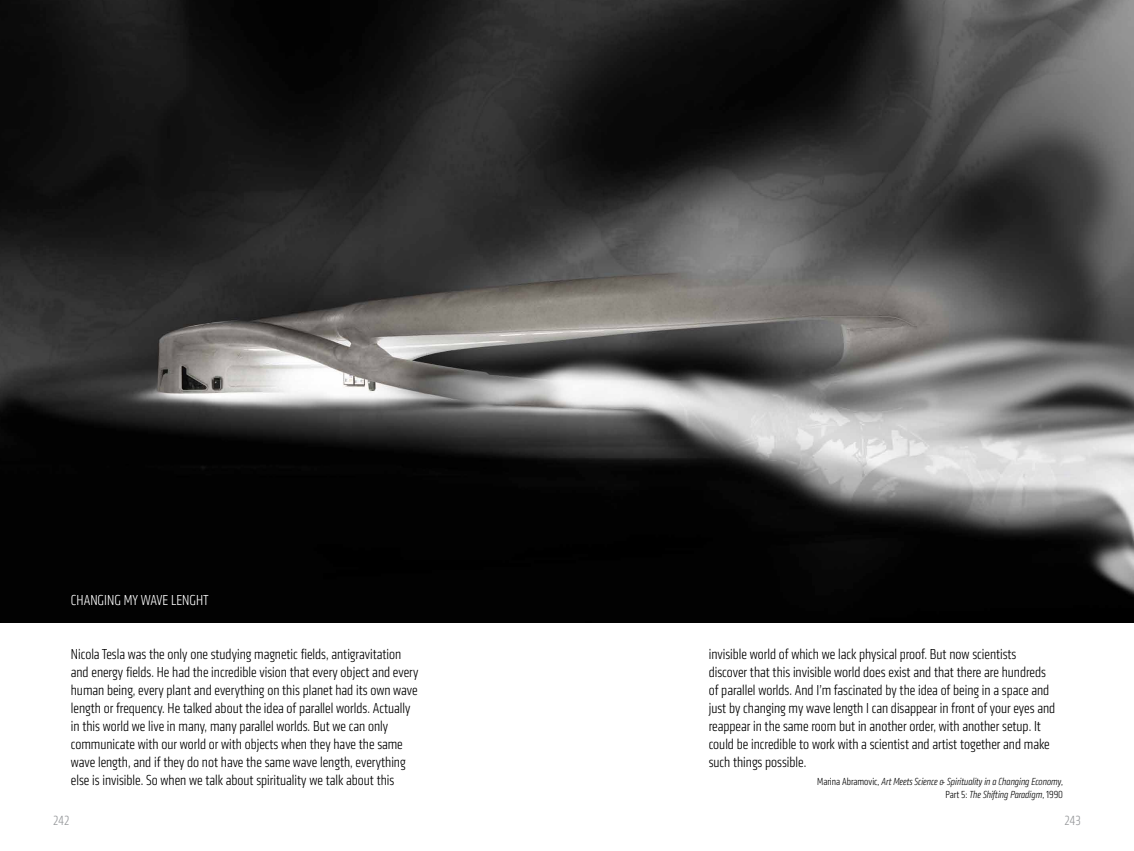
<style>
.page{position:relative;width:1134px;height:851px;background:#fff}
.page>*{position:absolute;margin:0;border:0;box-sizing:border-box;transform-origin:0 0}
.t1{font:300 condensed 15px/18px "Klavika";color:#000}
.t2{font:300 condensed 15px "Klavika";color:#fff}
.t3{font:300 condensed 13.75px "Klavika";letter-spacing:-.015em;color:#939598}
.t4{font:italic 300 condensed 10.62px/12.8px "Klavika";color:#000;text-align:right}
.s1{font-style:normal}
</style>
<div class="page">
<img style="left:0;top:0;width:1134px;height:622px">
<p class="t2" style="left:71px;top:591px;width:140px">CHANGING MY WAVE LENGHT</p>
<p class="t1" style="left:71px;top:645px;width:349px">Nicola Tesla was the only one studying magnetic fields, antigravitation and energy fields. He had the incredible vision that every object and every human being, every plant and everything on this planet had its own wave length or frequency. He talked about the idea of parallel worlds. Actually in this world we live in many, many parallel worlds. But we can only communicate with our world or with objects when they have the same wave length, and if they do not have the same wave length, everything else is invisible. So when we talk about spirituality we talk about this</p>
<p class="t1" style="left:709px;top:645px;width:348px">invisible world of which we lack physical proof. But now scientists discover that this invisible world does exist and that there are hundreds of parallel worlds. And I’m fascinated by the idea of being in a space and just by changing my wave length I can disappear in front of your eyes and reappear in the same room but in another order, with another setup. It could be incredible to work with a scientist and artist together and make such things possible.</p>
<p class="t4" style="left:817px;top:775px;width:247px"><span class="s1">Marina Abramovic,</span> Art Meets Science &amp; Spirituality in a Changing Economy<span class="s1">,<br>Part 5:</span> The Shifting Paradigm<span class="s1">, 1990</span></p>
<p class="t3" style="left:53px;top:813px;width:18px">242</p>
<p class="t3" style="left:1064px;top:813px;width:18px">243</p>
</div>
